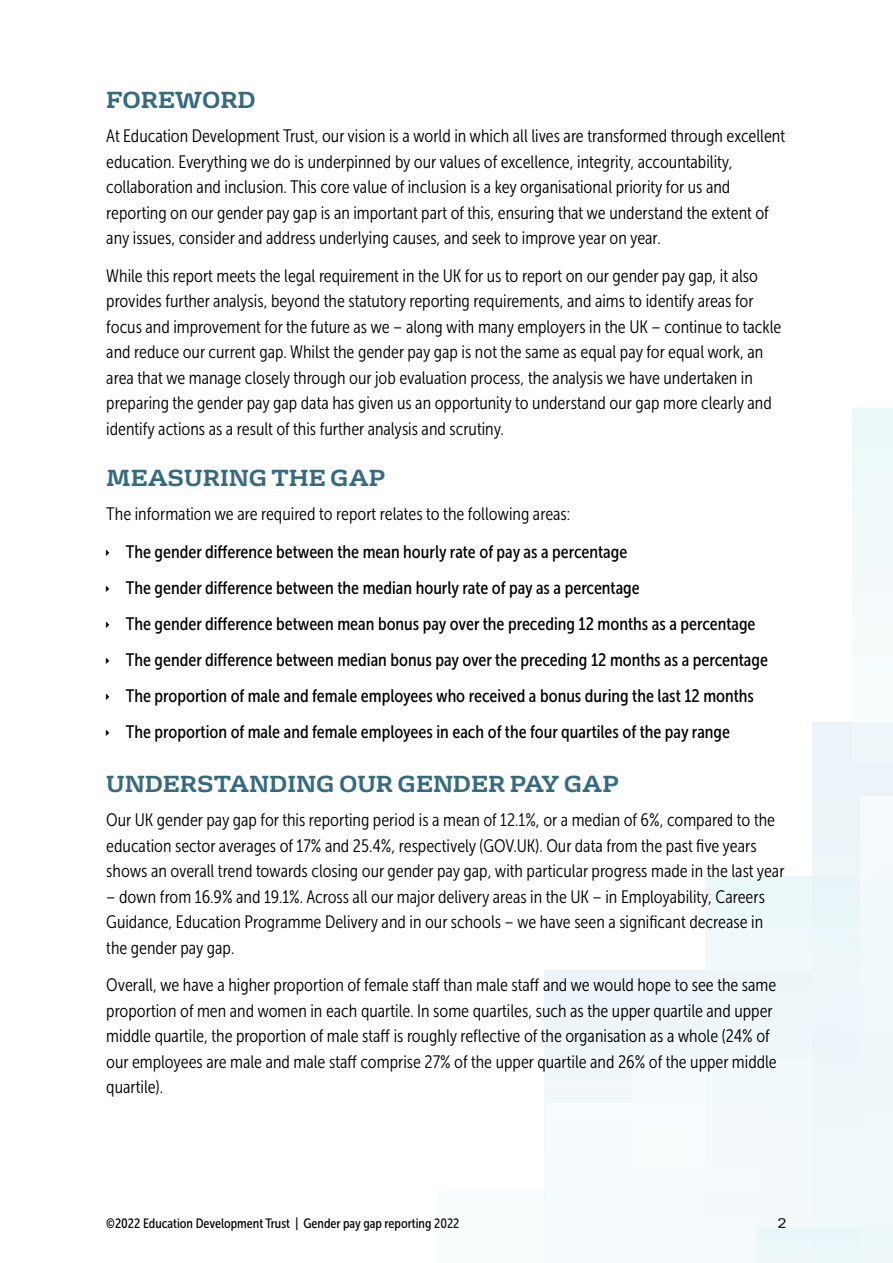
<style>
.page{position:relative;width:893px;height:1263px;background:#fff}
.page>*{position:absolute;margin:0;border:0;box-sizing:border-box;transform-origin:0 0}
.t1{font:700 22.5px "FS Rufus";color:#346b82}
.t2{font:18px/25.5px "Museo Sans Cond 300";color:#000}
.t3{font:18px/36px "Museo Sans Cond 500";color:#000}
.t4{font:13.5px "Museo Sans Cond 500";color:#000}
.t5{font:13.5px "FS Rufus";color:#000}
</style>
<div class="page">
<div style="left:438px;top:1192px;width:455px;height:71px;background:#fafdfe"></div>
<div style="left:544px;top:971px;width:349px;height:292px;background:#eef5f9"></div>
<div style="left:633px;top:1059px;width:231px;height:204px;background:#f7fbfd"></div>
<div style="left:546px;top:1104px;width:154px;height:159px;background:#f7fbfd"></div>
<div style="left:706px;top:876px;width:187px;height:387px;background:#f3fafc"></div>
<div style="left:757px;top:1228px;width:136px;height:35px;background:#ecf8fa"></div>
<div style="left:813px;top:722px;width:80px;height:541px;background:#eef7fa"></div>
<div style="left:812px;top:905px;width:81px;height:135px;background:#edf7fa"></div>
<div style="left:852px;top:409px;width:41px;height:353px;background:#f3fafb"></div>
<div style="left:861px;top:796px;width:32px;height:244px;background:#f1f9fb"></div>
<p class="t1" style="left:106px;top:80px;width:151px">FOREWORD</p>
<p class="t2" style="left:106px;top:123px;width:680px">At Education Development Trust, our vision is a world in which all lives are transformed through excellent education. Everything we do is underpinned by our values of excellence, integrity, accountability, collaboration and inclusion. This core value of inclusion is a key organisational priority for us and reporting on our gender pay gap is an important part of this, ensuring that we understand the extent of any issues, consider and address underlying causes, and seek to improve year on year.</p>
<p class="t2" style="left:106px;top:263px;width:677px">While this report meets the legal requirement in the UK for us to report on our gender pay gap, it also provides further analysis, beyond the statutory reporting requirements, and aims to identify areas for focus and improvement for the future as we – along with many employers in the UK – continue to tackle and reduce our current gap. Whilst the gender pay gap is not the same as equal pay for equal work, an area that we manage closely through our job evaluation process, the analysis we have undertaken in preparing the gender pay gap data has given us an opportunity to understand our gap more clearly and identify actions as a result of this further analysis and scrutiny.</p>
<p class="t1" style="left:106px;top:458px;width:280px">MEASURING THE GAP</p>
<p class="t2" style="left:106px;top:501px;width:465px">The information we are required to report relates to the following areas:</p>
<p class="t3" style="left:126px;top:534px;width:644px">The gender difference between the mean hourly rate of pay as a percentage<br>The gender difference between the median hourly rate of pay as a percentage<br>The gender difference between mean bonus pay over the preceding 12 months as a percentage The gender difference between median bonus pay over the preceding 12 months as a percentage The proportion of male and female employees who received a bonus during the last 12 months The proportion of male and female employees in each of the four quartiles of the pay range</p>
<p class="t1" style="left:106px;top:764px;width:514px">UNDERSTANDING OUR GENDER PAY GAP</p>
<p class="t2" style="left:106px;top:807px;width:680px">Our UK gender pay gap for this reporting period is a mean of 12.1%, or a median of 6%, compared to the education sector averages of 17% and 25.4%, respectively (GOV.UK). Our data from the past five years shows an overall trend towards closing our gender pay gap, with particular progress made in the last year</p>
<p class="t2" style="left:106px;top:884px;width:660px;text-align:justify">– down from 16.9% and 19.1%. Across all our major delivery areas in the UK – in Employability, Careers Guidance, Education Programme Delivery and in our schools – we have seen a significant decrease in the gender pay gap.</p>
<p class="t2" style="left:106px;top:972px;width:672px">Overall, we have a higher proportion of female staff than male staff and we would hope to see the same proportion of men and women in each quartile. In some quartiles, such as the upper quartile and upper middle quartile, the proportion of male staff is roughly reflective of the organisation as a whole (24% of our employees are male and male staff comprise 27% of the upper quartile and 26% of the upper middle quartile).</p>
<p class="t4" style="left:106px;top:1216px;width:355px">©2022 Education Development Trust | Gender pay gap reporting 2022</p>
<p class="t5" style="left:777px;top:1212px;width:11px">2</p>
</div>
